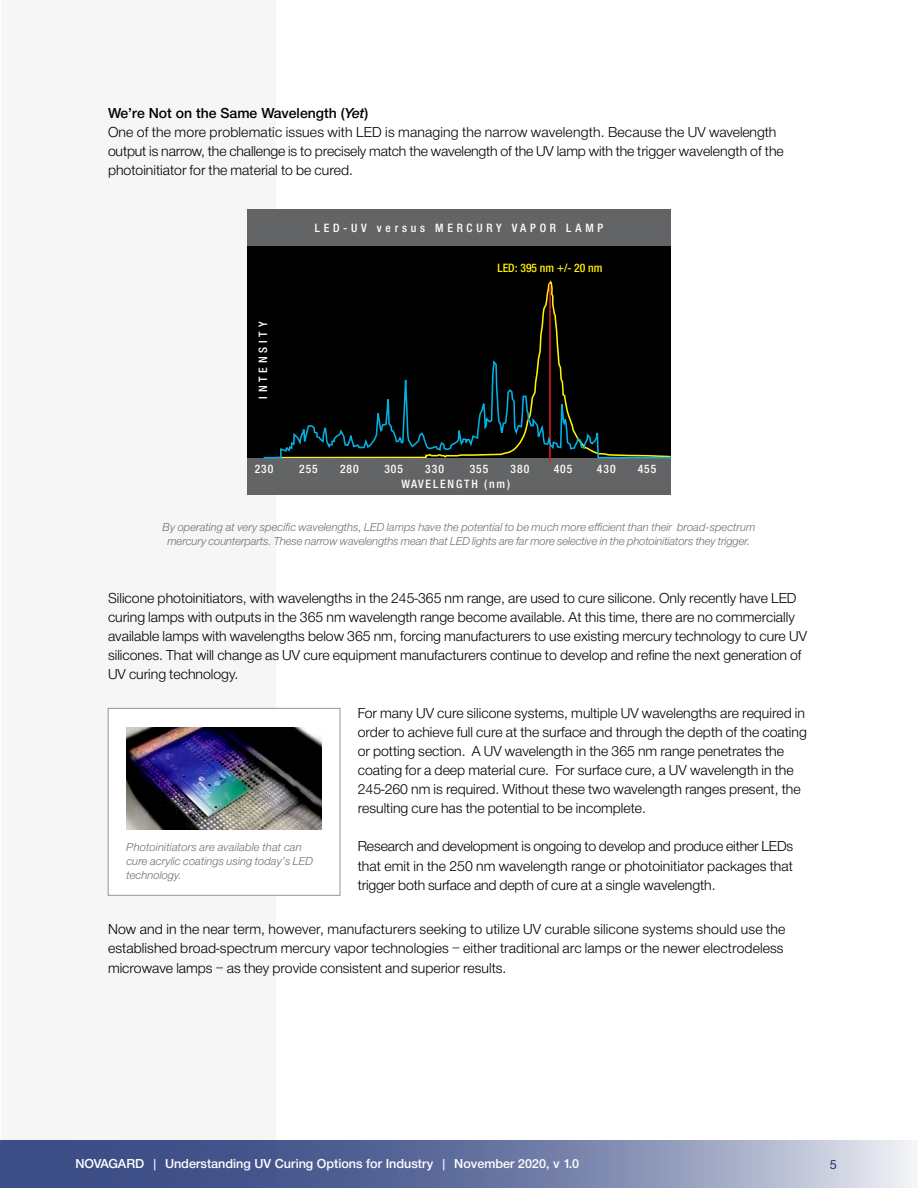
<style>
.page{position:relative;width:918px;height:1188px;background:#fff}
.page>*{position:absolute;margin:0;border:0;box-sizing:border-box;transform-origin:0 0}
.t1{font:15px/19.2px "Helvetica Neue H45";color:#000}
.t2{font:15px "Helvetica Neue H65";color:#000}
.t3{font:13.5px "Helvetica Neue H65";color:#fff}
.t4{font:13.5px "Helvetica Neue H55";color:#1c3073}
.t5{font:12.45px "Helvetica Neue H67";letter-spacing:.15em;color:#fff}
.t6{font:12.45px "Helvetica Neue H67";letter-spacing:.3em;color:#fff}
.t7{font:12.45px "Helvetica Neue H67";color:#fff200}
.t8{font:12px/14.2px "Helvetica Neue H46";color:#6d6e71;text-align:center}
.s1{font-family:"Helvetica Neue H66"}
</style>
<div class="page">
<div style="left:1px;top:0;width:274px;height:1188px;background:#f6f6f6"></div>
<div style="left:247px;top:246px;width:424px;height:219px;background:#000"></div>
<svg style="left:274px;top:280px;width:285px;height:177px"></svg>
<div style="left:247px;top:458px;width:424px;height:37px;background:#636466"></div>
<div style="left:247px;top:210px;width:424px;height:36px;background:#636466"></div>
<hr style="left:549px;top:284px;width:2px;height:177px;background:#e01c28">
<svg style="left:279px;top:343px;width:392px;height:119px"></svg>
<svg style="left:264px;top:457px;width:17px;height:1px"></svg>
<div style="left:108px;top:708px;width:232px;height:187px;background:#fff;border:1px solid #939598"></div>
<img style="left:127px;top:728px;width:195px;height:101px">
<svg style="left:0;top:1140px;width:916px;height:48px;background:#727ea8"></svg>
<p class="t2" style="left:108px;top:103px;width:262px">We’re Not on the Same Wavelength (<span class="s1">Yet</span>)</p>
<p class="t1" style="left:108px;top:124px;width:677px">One of the more problematic issues with LED is managing the narrow wavelength. Because the UV wavelength output is narrow, the challenge is to precisely match the wavelength of the UV lamp with the trigger wavelength of the photoinitiator for the material to be cured.</p>
<p class="t6" style="left:255px;top:399px;width:79px;rotate:-90deg">INTENSITY</p>
<p class="t6" style="left:315px;top:220px;width:290px">LED-UV versus MERCURY VAPOR LAMP</p>
<p class="t7" style="left:498px;top:260px;width:106px">LED: 395 nm +/- 20 nm</p>
<p class="t5" style="left:255px;top:460px;width:20px">230</p>
<p class="t5" style="left:299px;top:460px;width:20px">255</p>
<p class="t5" style="left:340px;top:460px;width:20px">280</p>
<p class="t5" style="left:384px;top:460px;width:20px">305</p>
<p class="t5" style="left:425px;top:460px;width:20px">330</p>
<p class="t5" style="left:470px;top:460px;width:20px">355</p>
<p class="t5" style="left:511px;top:460px;width:20px">380</p>
<p class="t5" style="left:554px;top:460px;width:20px">405</p>
<p class="t5" style="left:597px;top:460px;width:20px">430</p>
<p class="t5" style="left:638px;top:460px;width:20px">455</p>
<p class="t5" style="left:401px;top:476px;width:110px">WAVELENGTH (nm)</p>
<p class="t8" style="left:163px;top:521px;width:594px">By operating at very specific wavelengths, LED lamps have the potential to be much more efficient than their broad-spectrum mercury counterparts. These narrow wavelengths mean that LED lights are far more selective in the photoinitiators they trigger.</p>
<p class="t1" style="left:108px;top:590px;width:700px">Silicone photoinitiators, with wavelengths in the 245-365 nm range, are used to cure silicone. Only recently have LED curing lamps with outputs in the 365 nm wavelength range become available. At this time, there are no commercially available lamps with wavelengths below 365 nm, forcing manufacturers to use existing mercury technology to cure UV silicones. That will change as UV cure equipment manufacturers continue to develop and refine the next generation of UV curing technology.</p>
<p class="t1" style="left:358px;top:704px;width:451px">For many UV cure silicone systems, multiple UV wavelengths are required in order to achieve full cure at the surface and through the depth of the coating or potting section. A UV wavelength in the 365 nm range penetrates the coating for a deep material cure. For surface cure, a UV wavelength in the 245-260 nm is required. Without these two wavelength ranges present, the resulting cure has the potential to be incomplete.</p>
<p class="t1" style="left:358px;top:838px;width:437px;text-align:justify">Research and development is ongoing to develop and produce either LEDs that emit in the 250 nm wavelength range or photoinitiator packages that trigger both surface and depth of cure at a single wavelength.</p>
<p class="t1" style="left:108px;top:921px;width:679px">Now and in the near term, however, manufacturers seeking to utilize UV curable silicone systems should use the established broad-spectrum mercury vapor technologies – either traditional arc lamps or the newer electrodeless microwave lamps – as they provide consistent and superior results.</p>
<p class="t8" style="left:127px;top:840px;width:188px;text-align:left">Photoinitiators are available that can cure acrylic coatings using today’s LED technology.</p>
<p class="t3" style="left:75px;top:1155px;width:505px">NOVAGARD | Understanding UV Curing Options for Industry | November 2020, v 1.0</p>
<p class="t4" style="left:830px;top:1155px;width:9px">5</p>
</div>
